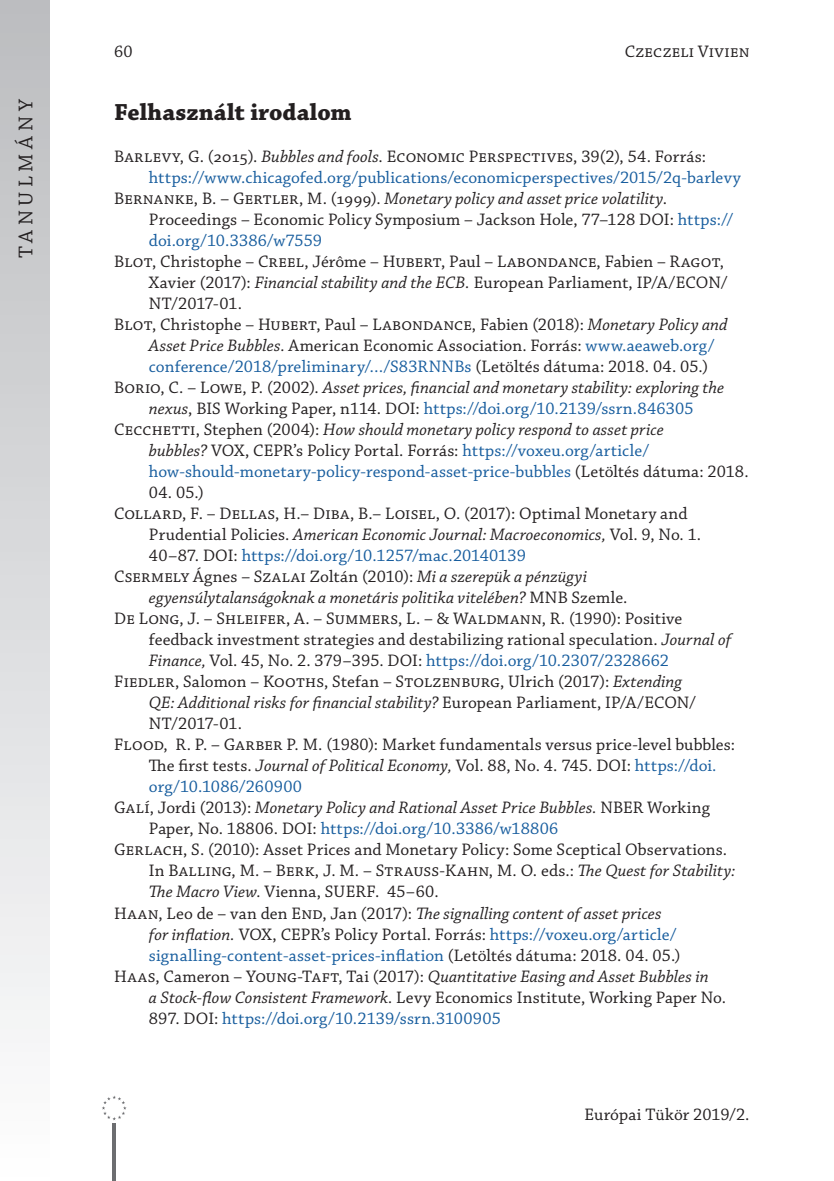
<style>
.page{position:relative;width:834px;height:1181px;background:#fff}
.page>*{position:absolute;margin:0;border:0;box-sizing:border-box;transform-origin:0 0}
.t1{font:700 24.5px "Chaparral Pro";letter-spacing:.005em;color:#231f20}
.t2{font:21px "Chaparral Pro";letter-spacing:.21em;color:#231f20}
.t3{font:17.5px "Chaparral Pro";letter-spacing:.01em;color:#231f20}
.t4{font:italic 17.5px "Chaparral Pro";letter-spacing:.005em;color:#231f20}
.t5{font:17.5px "Chaparral Pro";letter-spacing:.005em;color:#175d9e}
.t6{font:17.5px "Chaparral Pro";letter-spacing:-.01em;color:#231f20}
.t7{font:17.5px "Chaparral Pro";letter-spacing:.035em;color:#231f20}
.s1{font-style:italic}
.s2{font-style:normal}
.s3{color:#175d9e}
.s4{color:#231f20}
.s5{font-style:italic;color:#231f20}
</style>
<div class="page">
<div style="left:0;top:0;width:50px;height:1181px;background:linear-gradient(to bottom,#bbbcbf,#fdfdfe)"></div>
<hr style="left:112px;top:1107px;width:1px;height:74px;background:#6c6d70">
<hr style="left:114px;top:1107px;width:1px;height:74px;background:#6c6d70">
<hr style="left:115px;top:1107px;width:1px;height:74px;background:#6c6d70">
<div style="left:99px;top:1093px;width:30px;height:29px;background:#fff"></div>
<svg style="left:102px;top:1095px;width:24px;height:25px"></svg>
<p class="t3" style="left:114px;top:42px;width:20px">60</p>
<p class="t3" style="left:624px;top:42px;width:126px">Czeczeli Vivien</p>
<p class="t2" style="left:14px;top:258px;width:161px;rotate:-90deg">TANULMÁNY</p>
<h1 class="t1" style="left:114px;top:98px;width:239px">Felhasznált irodalom</h1>
<p class="t3" style="left:114px;top:147px;width:593px">Barlevy, G . (2015) . <span class="s1">Bubbles and fools</span> . Economic Perspectives, 39(2), 54 . Forrás:</p>
<p class="t5" style="left:149px;top:168px;width:593px">https://www .chicagofed .org/publications/economicperspectives/2015/2q-barlevy</p>
<p class="t4" style="left:114px;top:189px;width:554px"><span class="s2">Bernanke, B . – Gertler, M . (1999) .</span> Monetary policy and asset price volatility <span class="s2">.</span></p>
<p class="t3" style="left:149px;top:210px;width:586px">Proceedings – Economic Policy Symposium – Jackson Hole, 77–128 DOI: <span class="s3">https://</span></p>
<p class="t5" style="left:149px;top:231px;width:174px">doi .org/10 .3386/w7559</p>
<p class="t3" style="left:114px;top:252px;width:611px">Blot, Christophe – Creel, Jérôme – Hubert, Paul – Labondance, Fabien – Ragot,</p>
<p class="t3" style="left:149px;top:273px;width:580px">Xavier (2017): <span class="s1">Financial stability and the ECB.</span> European Parliament, IP/A/ECON/</p>
<p class="t3" style="left:149px;top:294px;width:95px">NT/2017-01 .</p>
<p class="t3" style="left:114px;top:315px;width:614px">Blot, Christophe – Hubert, Paul – Labondance, Fabien (2018): <span class="s1">Monetary Policy and</span></p>
<p class="t7" style="left:149px;top:336px;width:567px"><span class="s1">Asset Price Bubbles.</span> American Economic Association . Forrás: <span class="s3">www .aeaweb .org/</span></p>
<p class="t5" style="left:149px;top:357px;width:560px">conference/2018/preliminary/…/S83RNNBs <span class="s4">(Letöltés dátuma: 2018 . 04 . 05 .)</span></p>
<p class="t4" style="left:114px;top:378px;width:611px"><span class="s2">Borio, C . – Lowe, P . (2002) .</span> Asset prices, financial and monetary stability: exploring the</p>
<p class="t5" style="left:149px;top:399px;width:546px"><span class="s5">nexus</span><span class="s4">, BIS Working Paper, n114 . DOI:</span> https://doi .org/10 .2139/ssrn .846305</p>
<p class="t4" style="left:114px;top:420px;width:551px"><span class="s2">Cecchetti, Stephen (2004):</span> How should monetary policy respond to asset price</p>
<p class="t6" style="left:149px;top:441px;width:501px"><span class="s1">bubbles?</span> VOX, CEPR’s Policy Portal . Forrás: <span class="s3">https://voxeu .org/article/</span></p>
<p class="t5" style="left:149px;top:462px;width:601px">how-should-monetary-policy-respond-asset-price-bubbles <span class="s4">(Letöltés dátuma: 2018 .</span></p>
<p class="t3" style="left:149px;top:483px;width:57px">04 . 05 .)</p>
<p class="t3" style="left:114px;top:504px;width:574px">Collard, F . – Dellas, H .– Diba, B .– Loisel, O . (2017): Optimal Monetary and</p>
<p class="t4" style="left:149px;top:525px;width:553px"><span class="s2">Prudential Policies .</span> American Economic Journal: Macroeconomics, <span class="s2">Vol . 9, No . 1 .</span></p>
<p class="t5" style="left:149px;top:546px;width:378px"><span class="s4">40–87 . DOI:</span> https://doi .org/10 .1257/mac .20140139</p>
<p class="t3" style="left:114px;top:567px;width:474px">Csermely Ágnes – Szalai Zoltán (2010): <span class="s1">Mi a szerepük a pénzügyi</span></p>
<p class="t4" style="left:149px;top:588px;width:480px">egyensúlytalanságoknak a monetáris politika vitelében? <span class="s2">MNB Szemle .</span></p>
<p class="t3" style="left:114px;top:609px;width:569px">De Long, J . – Shleifer, A . – Summers, L . – &amp; Waldmann, R . (1990): Positive</p>
<p class="t3" style="left:149px;top:630px;width:583px">feedback investment strategies and destabilizing rational speculation . <span class="s1">Journal of</span></p>
<p class="t5" style="left:149px;top:651px;width:521px"><span class="s5">Finance,</span> <span class="s4">Vol . 45, No . 2 . 379–395 . DOI:</span> https://doi .org/10 .2307/2328662</p>
<p class="t3" style="left:114px;top:672px;width:569px">Fiedler, Salomon – Kooths, Stefan – Stolzenburg, Ulrich (2017): <span class="s1">Extending</span></p>
<p class="t4" style="left:149px;top:693px;width:548px">QE: Additional risks for financial stability? <span class="s2">European Parliament, IP/A/ECON/</span></p>
<p class="t3" style="left:149px;top:714px;width:95px">NT/2017-01 .</p>
<p class="t3" style="left:114px;top:735px;width:622px">Flood, R . P . – Garber P . M . (1980): Market fundamentals versus price-level bubbles:</p>
<p class="t3" style="left:149px;top:756px;width:569px">The first tests . <span class="s1">Journal of Political Economy,</span> Vol . 88, No . 4 . 745 . DOI: <span class="s3">https://doi .</span></p>
<p class="t5" style="left:149px;top:777px;width:155px">org/10 .1086/260900</p>
<p class="t4" style="left:114px;top:798px;width:597px"><span class="s2">Galí, Jordi (2013):</span> Monetary Policy and Rational Asset Price Bubbles. <span class="s2">NBER Working</span></p>
<p class="t5" style="left:149px;top:819px;width:411px"><span class="s4">Paper, No . 18806 . DOI:</span> https://doi .org/10 .3386/w18806</p>
<p class="t3" style="left:114px;top:840px;width:614px">Gerlach, S . (2010): Asset Prices and Monetary Policy: Some Sceptical Observations .</p>
<p class="t3" style="left:149px;top:861px;width:587px">In Balling, M . – Berk, J . M . – Strauss-Kahn, M . O . eds .: <span class="s1">The Quest for Stability:</span></p>
<p class="t3" style="left:149px;top:882px;width:291px"><span class="s1">The Macro View.</span> Vienna, SUERF . 45–60 .</p>
<p class="t4" style="left:114px;top:903px;width:549px"><span class="s2">Haan, Leo de – van den End, Jan (2017):</span> The signalling content of asset prices</p>
<p class="t6" style="left:149px;top:924px;width:529px"><span class="s1">for inflation.</span> VOX, CEPR’s Policy Portal . Forrás: <span class="s3">https://voxeu .org/article/</span></p>
<p class="t5" style="left:149px;top:945px;width:533px">signalling-content-asset-prices-inflation <span class="s4">(Letöltés dátuma: 2018 . 04 . 05 .)</span></p>
<p class="t4" style="left:114px;top:966px;width:596px"><span class="s2">Haas, Cameron – Young-Taft, Tai (2017):</span> Quantitative Easing and Asset Bubbles in</p>
<p class="t3" style="left:149px;top:987px;width:578px"><span class="s1">a Stock-flow Consistent Framework.</span> Levy Economics Institute, Working Paper No .</p>
<p class="t5" style="left:149px;top:1008px;width:353px"><span class="s4">897 . DOI:</span> https://doi .org/10 .2139/ssrn .3100905</p>
<p class="t3" style="left:584px;top:1105px;width:167px">Európai Tükör 2019/2 .</p>
</div>
